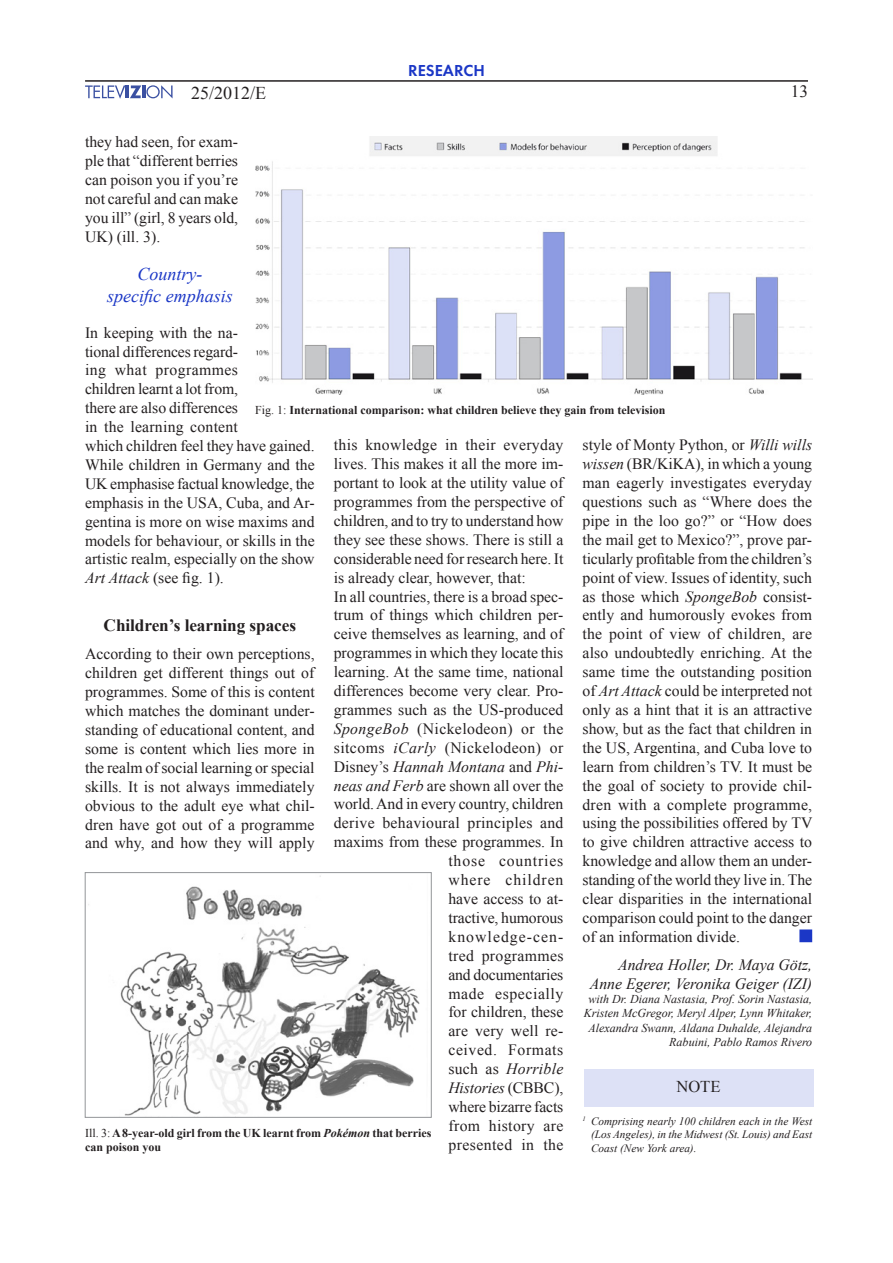
<style>
.page{position:relative;width:893px;height:1263px;background:#fff}
.page>*{position:absolute;margin:0;border:0;box-sizing:border-box;transform-origin:0 0}
.t1{font:italic 18px/21.6px "Times New Roman";color:#1b37c6;text-align:center}
.t2{font:18px "Times New Roman";color:#231f20}
.t3{font:700 17.25px "Times New Roman";letter-spacing:-.005em;color:#231f20}
.t4{font:17.25px "Times New Roman";color:#231f20}
.t5{font:16.5px "Futura Demi E";color:#1b37c6}
.t6{font:16.5px "Times New Roman";color:#231f20}
.t7{font:15.75px/18.9px "Times New Roman";color:#231f20;text-align:justify}
.t8{font:italic 15.75px/18.9px "Times New Roman";color:#231f20;text-align:right}
.t9{font:15.75px "Times New Roman";letter-spacing:.02em;color:#231f20}
.t10{font:15.75px "Times New Roman";letter-spacing:.025em;color:#231f20}
.t11{font:15.75px "Times New Roman";letter-spacing:.055em;color:#231f20}
.t12{font:15.75px "Times New Roman";letter-spacing:.065em;color:#231f20}
.t13{font:15.75px "Times New Roman";letter-spacing:.035em;color:#231f20}
.t14{font:15.75px "Times New Roman";letter-spacing:.04em;color:#231f20}
.t15{font:italic 15.75px "Times New Roman";letter-spacing:.02em;color:#231f20}
.t16{font:15.75px "Times New Roman";letter-spacing:.03em;color:#231f20}
.t17{font:15.75px "Times New Roman";letter-spacing:.06em;color:#231f20}
.t18{font:italic 12px/14.4px "Times New Roman";color:#231f20;text-align:right}
.t19{font:700 12px/14.4px "Times New Roman";color:#231f20}
.t20{font:italic 11.25px/13.5px "Times New Roman";color:#231f20;text-align:justify}
.s1{font-style:italic}
.s2{font-weight:400}
.s3{font-style:normal}
</style>
<div class="page">
<hr style="left:85px;top:80px;width:723px;height:2px;background:#231f20">
<svg style="left:85px;top:85px;width:88px;height:14px"></svg>
<div style="left:584px;top:1069px;width:229px;height:38px;background:#dde1f6"></div>
<div style="left:799px;top:929px;width:13px;height:13px;background:#1b37c6;border:2px solid #1b37c6"></div>
<img style="left:88px;top:875px;width:332px;height:240px">
<div style="left:85px;top:872px;width:346px;height:245px;border:1px solid #939598"></div>
<img style="left:255px;top:136px;width:557px;height:258px">
<p class="t5" style="left:408px;top:60px;width:78px">RESEARCH</p>
<p class="t4" style="left:791px;top:79px;width:19px">13</p>
<p class="t2" style="left:191px;top:80px;width:77px">25/2012/E</p>
<p class="t7" style="left:85px;top:132px;width:155px">they had seen, for exam&shy;ple that “different berries can poison you if you’re not careful and can make you ill” (girl, 8 years old, UK) (ill. 3).</p>
<p class="t1" style="left:107px;top:263px;width:127px">Country-<br>specific emphasis</p>
<p class="t7" style="left:85px;top:323px;width:231px;text-align:left">In keeping with the na-<br>tional differences regard-<br>ing what programmes<br>children learnt a lot from,<br>there are also differences<br>in the learning content<br>which children feel they have gained.<br>While children in Germany and the<br>UK emphasise factual knowledge, the emphasis in the USA, Cuba, and Ar&shy;gentina is more on wise maxims and models for behaviour, or skills in the artistic realm, especially on the show<br><span class="s1">Art Attack</span> (see fig. 1).</p>
<p class="t3" style="left:104px;top:613px;width:194px">Children’s learning spaces</p>
<p class="t7" style="left:85px;top:644px;width:231px">According to their own perceptions, children get different things out of programmes. Some of this is content which matches the dominant under&shy;standing of educational content, and some is content which lies more in the realm of social learning or special skills. It is not always immediately obvious to the adult eye what chil&shy;dren have got out of a programme and why, and how they will apply</p>
<p class="t19" style="left:255px;top:403px;width:412px"><span class="s2">Fig. 1:</span> International comparison: what children believe they gain from television</p>
<p class="t9" style="left:334px;top:434px;width:231px">this knowledge in their everyday</p>
<p class="t7" style="left:334px;top:454px;width:231px">lives. This makes it all the more im-</p>
<p class="t7" style="left:334px;top:473px;width:231px">portant to look at the utility value of</p>
<p class="t7" style="left:334px;top:492px;width:231px">programmes from the perspective of</p>
<p class="t7" style="left:334px;top:511px;width:231px">children, and to try to understand how</p>
<p class="t7" style="left:334px;top:530px;width:231px">they see these shows. There is still a</p>
<p class="t7" style="left:334px;top:549px;width:231px">considerable need for research here. It</p>
<p class="t7" style="left:334px;top:568px;width:194px">is already clear, however, that:</p>
<p class="t7" style="left:334px;top:587px;width:231px">In all countries, there is a broad spec-</p>
<p class="t7" style="left:334px;top:605px;width:231px">trum of things which children per-</p>
<p class="t7" style="left:334px;top:624px;width:231px">ceive themselves as learning, and of</p>
<p class="t7" style="left:334px;top:643px;width:231px">programmes in which they locate this</p>
<p class="t7" style="left:334px;top:662px;width:231px">learning. At the same time, national</p>
<p class="t7" style="left:334px;top:681px;width:231px">differences become very clear. Pro-</p>
<p class="t7" style="left:334px;top:700px;width:231px">grammes such as the US-produced</p>
<p class="t10" style="left:334px;top:718px;width:231px"><span class="s1">SpongeBob</span> (Nickelodeon) or the</p>
<p class="t10" style="left:334px;top:737px;width:231px">sitcoms <span class="s1">iCarly</span> (Nickelodeon) or</p>
<p class="t8" style="left:334px;top:757px;width:231px"><span class="s3">Disney’s</span> Hannah Montana <span class="s3">and</span> Phi-</p>
<p class="t7" style="left:334px;top:776px;width:231px"><span class="s1">neas and Ferb</span> are shown all over the</p>
<p class="t7" style="left:334px;top:794px;width:231px">world. And in every country, children</p>
<p class="t9" style="left:334px;top:812px;width:231px">derive behavioural principles and</p>
<p class="t7" style="left:334px;top:832px;width:231px">maxims from these programmes. In</p>
<p class="t11" style="left:448px;top:850px;width:116px">those countries</p>
<p class="t17" style="left:448px;top:869px;width:117px">where children</p>
<p class="t7" style="left:448px;top:889px;width:117px">have access to at-</p>
<p class="t7" style="left:448px;top:908px;width:116px">tractive, humorous</p>
<p class="t12" style="left:448px;top:926px;width:116px">knowledge-cen-</p>
<p class="t9" style="left:448px;top:945px;width:117px">tred programmes</p>
<p class="t7" style="left:448px;top:965px;width:117px">and documentaries</p>
<p class="t13" style="left:448px;top:983px;width:117px">made especially</p>
<p class="t7" style="left:448px;top:1002px;width:117px">for children, these</p>
<p class="t7" style="left:448px;top:1021px;width:117px">are very well re-</p>
<p class="t14" style="left:448px;top:1039px;width:116px">ceived. Formats</p>
<p class="t15" style="left:448px;top:1058px;width:116px"><span class="s3">such as</span> Horrible</p>
<p class="t8" style="left:448px;top:1078px;width:116px">Histories <span class="s3">(CBBC),</span></p>
<p class="t7" style="left:448px;top:1097px;width:117px">where bizarre facts</p>
<p class="t10" style="left:448px;top:1115px;width:116px">from history are</p>
<p class="t16" style="left:448px;top:1134px;width:117px">presented in the</p>
<p class="t7" style="left:582px;top:435px;width:231px">style of Monty Python, or <span class="s1">Willi wills wissen</span> (BR/KiKA), in which a young man eagerly investigates everyday questions such as “Where does the pipe in the loo go?” or “How does the mail get to Mexico?”, prove par&shy;ticularly profitable from the children’s point of view. Issues of identity, such as those which <span class="s1">SpongeBob</span> consist&shy;ently and humorously evokes from the point of view of children, are also undoubtedly enriching. At the same time the outstanding position of <span class="s1">Art Attack</span> could be interpreted not only as a hint that it is an attractive show, but as the fact that children in the US, Argentina, and Cuba love to learn from children’s TV. It must be the goal of society to provide chil&shy;dren with a complete programme, using the possibilities offered by TV to give children attractive access to knowledge and allow them an under&shy;standing of the world they live in. The clear disparities in the international comparison could point to the danger of an information divide.</p>
<p class="t8" style="left:590px;top:955px;width:224px">Andrea Holler, Dr. Maya Götz,<br>Anne Egerer, Veronika Geiger (IZI)</p>
<p class="t18" style="left:584px;top:991px;width:230px">with Dr. Diana Nastasia, Prof. Sorin Nastasia, Kristen McGregor, Meryl Alper, Lynn Whitaker, Alexandra Swann, Aldana Duhalde, Alejandra Rabuini, Pablo Ramos Rivero</p>
<p class="t6" style="left:676px;top:1075px;width:12px">note</p>
<p class="t20" style="left:591px;top:1114px;width:223px;text-indent:-9px"><sup>1</sup> Comprising nearly 100 children each in the West (Los Angeles), in the Midwest (St. Louis) and East Coast (New York area).</p>
<p class="t19" style="left:85px;top:1125px;width:348px"><span class="s2">Ill. 3:</span> A 8-year-old girl from the UK learnt from <span class="s1">Pokémon</span> that berries can poison you</p>
</div>
